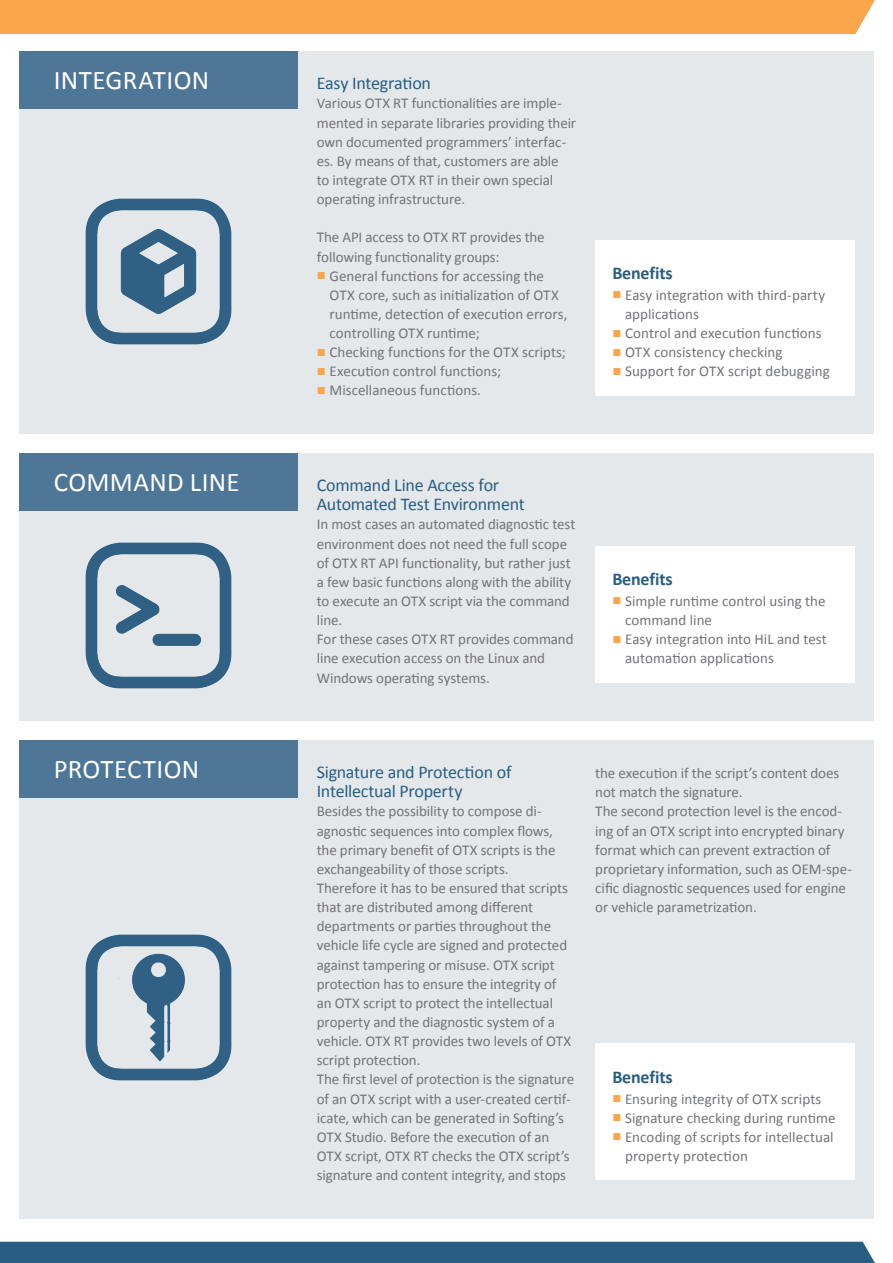
<style>
.page{position:relative;width:893px;height:1263px;background:#fff}
.page>*{position:absolute;margin:0;border:0;box-sizing:border-box;transform-origin:0 0}
.t1{font:27px "Calibri";letter-spacing:.015em;color:#fff}
.t2{font:18px/19.2px "Calibri";letter-spacing:-.015em;color:#275e82}
.t3{font:700 18px "Calibri";letter-spacing:-.01em;color:#275e82}
.t4{font:15px/19.2px "Calibri";letter-spacing:-.005em;color:#727477}
.s1{font-family:"Arial";color:#f9a64a}
</style>
<div class="page">
<div style="left:19px;top:51px;width:855px;height:383px;background:#e4e8eb"></div>
<div style="left:19px;top:453px;width:855px;height:268px;background:#e4e8eb"></div>
<div style="left:19px;top:740px;width:855px;height:478px;background:#e4e8eb"></div>
<div style="left:19px;top:51px;width:279px;height:57px;background:#4d7697"></div>
<div style="left:19px;top:453px;width:279px;height:57px;background:#4d7697"></div>
<div style="left:19px;top:740px;width:279px;height:57px;background:#4d7697"></div>
<img style="left:85px;top:542px;width:147px;height:147px">
<img style="left:85px;top:934px;width:147px;height:147px">
<img style="left:85px;top:198px;width:147px;height:147px">
<div style="left:0;top:0;width:875px;height:34px;background:#f9a64a"></div>
<div style="left:0;top:1242px;width:875px;height:21px;background:#275e82"></div>
<div style="left:595px;top:240px;width:260px;height:155px;background:#fff"></div>
<div style="left:595px;top:546px;width:260px;height:136px;background:#fff"></div>
<div style="left:595px;top:1043px;width:260px;height:137px;background:#fff"></div>
<p class="t1" style="left:54px;top:63px;width:157px">INTEGRATION</p>
<p class="t2" style="left:317px;top:74px;width:116px">Easy Integration</p>
<p class="t4" style="left:317px;top:94px;width:261px">Various OTX RT functionalities are imple&shy;mented in separate libraries providing their own documented programmers’ interfac&shy;es. By means of that, customers are able<br>to integrate OTX RT in their own special operating infrastructure.</p>
<p class="t4" style="left:317px;top:228px;width:229px">The API access to OTX RT provides the following functionality groups:</p>
<p class="t4" style="left:330px;top:266px;width:239px;text-indent:-13px"><span class="s1">■</span> General functions for accessing the OTX core, such as initialization of OTX runtime, detection of execution errors, controlling OTX runtime;</p>
<p class="t4" style="left:317px;top:343px;width:251px"><span class="s1">■</span> Checking functions for the OTX scripts;</p>
<p class="t4" style="left:317px;top:362px;width:186px"><span class="s1">■</span> Execution control functions;</p>
<p class="t4" style="left:317px;top:381px;width:166px"><span class="s1">■</span> Miscellaneous functions.</p>
<p class="t3" style="left:612px;top:262px;width:62px">Benefits</p>
<p class="t4" style="left:625px;top:285px;width:202px;text-indent:-13px"><span class="s1">■</span> Easy integration with third-party applications</p>
<p class="t4" style="left:612px;top:324px;width:211px"><span class="s1">■</span> Control and execution functions</p>
<p class="t4" style="left:612px;top:343px;width:172px"><span class="s1">■</span> OTX consistency checking</p>
<p class="t4" style="left:612px;top:362px;width:219px"><span class="s1">■</span> Support for OTX script debugging</p>
<p class="t1" style="left:54px;top:465px;width:187px">COMMAND LINE</p>
<p class="t2" style="left:317px;top:476px;width:209px">Command Line Access for<br>Automated Test Environment</p>
<p class="t4" style="left:317px;top:515px;width:260px">In most cases an automated diagnostic test environment does not need the full scope of OTX RT API functionality, but rather just a few basic functions along with the ability to execute an OTX script via the command line.</p>
<p class="t4" style="left:317px;top:630px;width:258px">For these cases OTX RT provides command line execution access on the Linux and<br>Windows operating systems.</p>
<p class="t3" style="left:612px;top:568px;width:62px">Benefits</p>
<p class="t4" style="left:625px;top:591px;width:202px;text-indent:-13px"><span class="s1">■</span> Simple runtime control using the command line</p>
<p class="t4" style="left:625px;top:630px;width:203px;text-indent:-13px"><span class="s1">■</span> Easy integration into HiL and test automation applications</p>
<p class="t1" style="left:54px;top:752px;width:147px">PROTECTION</p>
<p class="t2" style="left:317px;top:763px;width:196px">Signature and Protection of<br>Intellectual Property</p>
<p class="t4" style="left:317px;top:802px;width:240px">Besides the possibility to compose di&shy;agnostic sequences into complex flows, the primary benefit of OTX scripts is the exchangeability of those scripts.</p>
<p class="t4" style="left:317px;top:878px;width:256px">Therefore it has to be ensured that scripts that are distributed among different departments or parties throughout the vehicle life cycle are signed and protected against tampering or misuse. OTX script protection has to ensure the integrity of an OTX script to protect the intellectual property and the diagnostic system of a vehicle. OTX RT provides two levels of OTX script protection.</p>
<p class="t4" style="left:317px;top:1070px;width:259px">The first level of protection is the signature of an OTX script with a user-created certif&shy;icate, which can be generated in Softing’s OTX Studio. Before the execution of an OTX script, OTX RT checks the OTX script’s signature and content integrity, and stops</p>
<p class="t4" style="left:595px;top:764px;width:246px">the execution if the script’s content does not match the signature.</p>
<p class="t4" style="left:595px;top:802px;width:258px">The second protection level is the encod&shy;ing of an OTX script into encrypted binary format which can prevent extraction of proprietary information, such as OEM-spe&shy;cific diagnostic sequences used for engine or vehicle parametrization.</p>
<p class="t3" style="left:612px;top:1065px;width:62px">Benefits</p>
<p class="t4" style="left:612px;top:1089px;width:211px"><span class="s1">■</span> Ensuring integrity of OTX scripts</p>
<p class="t4" style="left:612px;top:1108px;width:225px"><span class="s1">■</span> Signature checking during runtime</p>
<p class="t4" style="left:625px;top:1127px;width:210px;text-indent:-13px"><span class="s1">■</span> Encoding of scripts for intellectual property protection</p>
</div>
